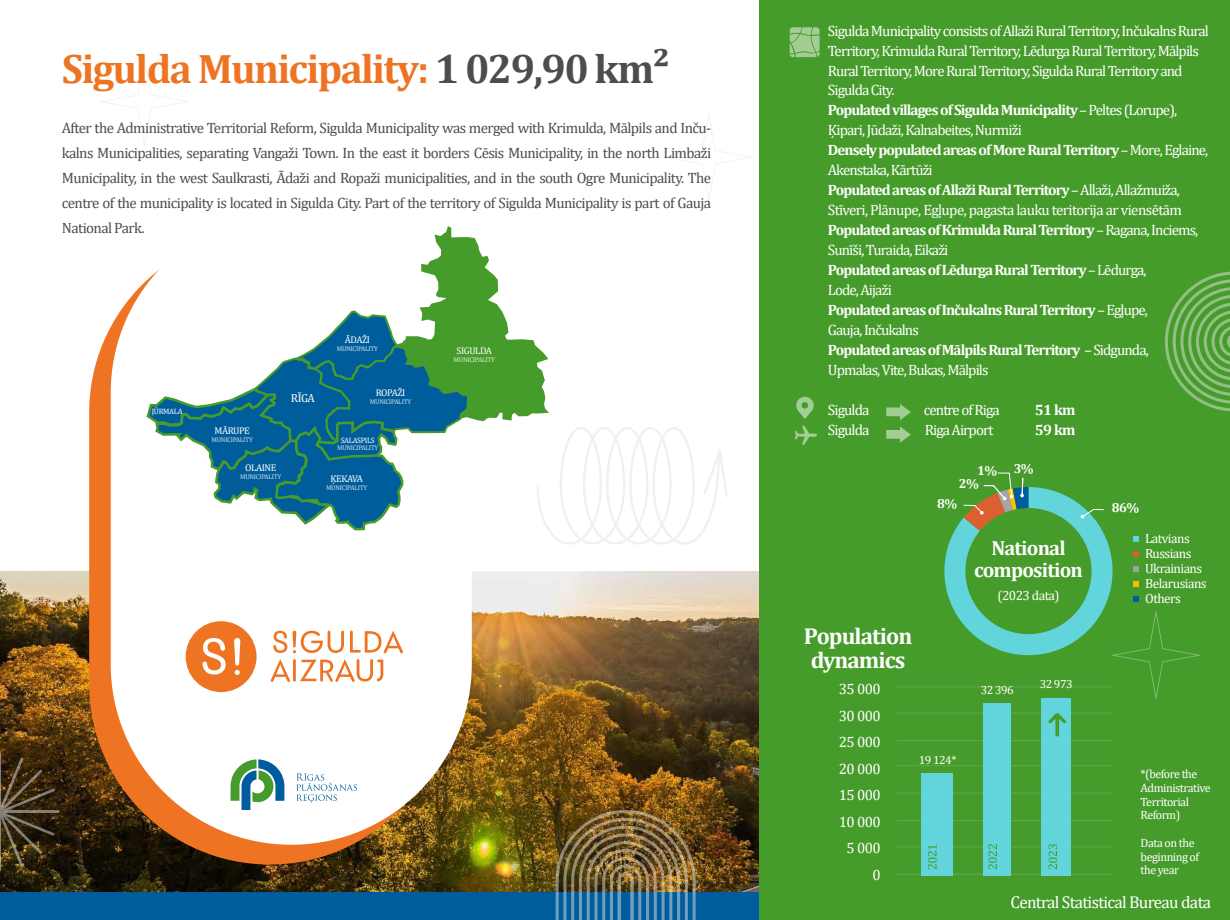
<style>
.page{position:relative;width:1230px;height:920px;background:#fff}
.page>*{position:absolute;margin:0;border:0;box-sizing:border-box;transform-origin:0 0}
.t1{font:700 41.38px "Cambria";letter-spacing:-.04em;color:#ee7423}
.t2{font:700 23.12px/23.8px "Cambria";letter-spacing:-.04em;color:#fff}
.t3{font:700 20.5px/22.2px "Cambria";letter-spacing:-.04em;color:#fff;text-align:center}
.t4{font:17.12px "Cambria";letter-spacing:-.04em;color:#fff}
.t5{font:15px/20px "Cambria";letter-spacing:-.06em;color:#fff}
.t6{font:15px/25px "Cambria";letter-spacing:-.04em;color:#4d4d4d;text-align:justify}
.t7{font:15px/26.5px "Cambria";letter-spacing:-.04em;color:#fff;text-align:right}
.t8{font:700 15px/20px "Cambria";letter-spacing:-.04em;color:#fff}
.t9{font:13.38px/15px "Cambria";letter-spacing:-.04em;color:#fff}
.t10{font:700 13.12px "Cambria";color:#fff}
.t11{font:12px/13.8px "Cambria";letter-spacing:-.04em;color:#fff}
.t12{font:11.88px "Cambria";letter-spacing:-.04em;color:#fff}
.t13{font:11.75px "Cambria";color:#fff}
.t14{font:9.75px "Cambria";letter-spacing:-.04em;color:#fff}
.t15{font:7.75px "Cambria";letter-spacing:-.04em;color:#fff}
.t16{font:6.88px "Cambria";letter-spacing:-.04em;color:rgb(255 255 255/.8)}
.s1{color:#4d4d4d}
.s2{font-weight:700}
</style>
<div class="page">
<img style="left:0;top:572px;width:759px;height:320px">
<div style="left:0;top:892px;width:1230px;height:28px;background:#005d9d"></div>
<div style="left:89px;top:232px;width:361px;height:633px;background:#ee7423;border-radius:181px"></div>
<div style="left:111px;top:212px;width:361px;height:633px;background:#fff;border-radius:181px"></div>
<svg style="left:230px;top:759px;width:55px;height:51px"></svg>
<svg style="left:296px;top:773px;width:61px;height:30px"></svg>
<svg style="left:273px;top:631px;width:130px;height:22px"></svg>
<svg style="left:271px;top:659px;width:112px;height:23px"></svg>
<svg style="left:186px;top:621px;width:71px;height:71px"></svg>
<div style="left:759px;top:0;width:471px;height:920px;background:#469c2a"></div>
<svg style="left:144px;top:226px;width:584px;height:318px"></svg>
<img style="left:556px;top:810px;width:140px;height:110px">
<svg style="left:1165px;top:272px;width:65px;height:140px"></svg>
<svg style="left:666px;top:115px;width:86px;height:85px"></svg>
<svg style="left:101px;top:58px;width:87px;height:87px"></svg>
<hr style="left:0;top:753px;width:1px;height:118px;background:#e1e1e1">
<hr style="left:0;top:811px;width:59px;height:2px;background:#e1e1e1">
<svg style="left:0;top:757px;width:55px;height:110px"></svg>
<svg style="left:796px;top:397px;width:18px;height:22px"></svg>
<svg style="left:795px;top:426px;width:22px;height:19px"></svg>
<svg style="left:886px;top:404px;width:25px;height:16px"></svg>
<svg style="left:886px;top:426px;width:25px;height:17px"></svg>
<svg style="left:790px;top:27px;width:30px;height:30px"></svg>
<svg style="left:944px;top:472px;width:257px;height:228px"></svg>
<hr style="left:896px;top:874px;width:216px;height:1px;background:#c7c7c7">
<hr style="left:896px;top:846px;width:216px;height:2px;background:#c7c7c7">
<hr style="left:896px;top:820px;width:216px;height:1px;background:#c7c7c7">
<hr style="left:896px;top:792px;width:216px;height:2px;background:#c7c7c7">
<hr style="left:896px;top:765px;width:216px;height:1px;background:#c7c7c7">
<hr style="left:896px;top:740px;width:216px;height:1px;background:#c7c7c7">
<hr style="left:896px;top:712px;width:216px;height:2px;background:#c7c7c7">
<hr style="left:896px;top:686px;width:216px;height:2px;background:#c7c7c7">
<div style="left:921px;top:774px;width:31px;height:102px;background:#61d5db"></div>
<div style="left:984px;top:704px;width:27px;height:172px;background:#61d5db"></div>
<div style="left:1041px;top:699px;width:30px;height:177px;background:#61d5db"></div>
<svg style="left:1048px;top:713px;width:18px;height:23px"></svg>
<svg style="left:928px;top:845px;width:9px;height:24px"></svg>
<svg style="left:988px;top:844px;width:9px;height:25px"></svg>
<svg style="left:1048px;top:844px;width:9px;height:25px"></svg>
<h1 class="t1" style="left:62px;top:40px;width:610px">Sigulda Municipality: <span class="s1">1 029,90 km²</span></h1>
<p class="t6" style="left:62px;top:115px;width:651px">After the Administrative Territorial Reform, Sigulda Municipality was merged with Krimulda, Mālpils and Inču&shy;kalns Municipalities, separating Vangaži Town. In the east it borders Cēsis Municipality, in the north Limbaži Municipality, in the west Saulkrasti, Ādaži and Ropaži municipalities, and in the south Ogre Municipality. The centre of the municipality is located in Sigulda City. Part of the territory of Sigulda Municipality is part of Gauja National Park.</p>
<p class="t15" style="left:152px;top:407px;width:32px">JŪRMALA</p>
<p class="t13" style="left:291px;top:391px;width:26px">RĪGA</p>
<p class="t14" style="left:345px;top:334px;width:27px">ĀDAŽI</p>
<p class="t16" style="left:337px;top:345px;width:43px">MUNICIPALITY</p>
<p class="t14" style="left:457px;top:345px;width:37px">SIGULDA</p>
<p class="t16" style="left:454px;top:356px;width:43px">MUNICIPALITY</p>
<p class="t14" style="left:376px;top:387px;width:31px">ROPAŽI</p>
<p class="t16" style="left:370px;top:397px;width:43px">MUNICIPALITY</p>
<p class="t14" style="left:215px;top:425px;width:37px">MĀRUPE</p>
<p class="t16" style="left:212px;top:435px;width:43px">MUNICIPALITY</p>
<p class="t14" style="left:245px;top:462px;width:33px">OLAINE</p>
<p class="t16" style="left:240px;top:473px;width:43px">MUNICIPALITY</p>
<p class="t14" style="left:330px;top:473px;width:34px">ĶEKAVA</p>
<p class="t16" style="left:326px;top:484px;width:43px">MUNICIPALITY</p>
<p class="t15" style="left:341px;top:435px;width:35px">SALASPILS</p>
<p class="t16" style="left:337px;top:444px;width:43px">MUNICIPALITY</p>
<p class="t5" style="left:828px;top:20px;width:383px">Sigulda Municipality consists of Allaži Rural Territory, Inčukalns Rural Territory, Krimulda Rural Territory, Lēdurga Rural Territory, Mālpils Rural Territory, More Rural Territory, Sigulda Rural Territory and Sigulda City.<br><span class="s2">Populated villages of Sigulda Municipality</span> – Peltes (Lorupe), Ķipari, Jūdaži, Kalnabeites, Nurmiži<br><span class="s2">Densely populated areas of More Rural Territory</span> – More, Eglaine, Akenstaka, Kārtūži<br><span class="s2">Populated areas of Allaži Rural Territory</span> – Allaži, Allažmuiža, Stīveri, Plānupe, Egļupe, pagasta lauku teritorija ar viensētām <span class="s2">Populated areas of Krimulda Rural Territory</span> – Ragana, Inciems, Sunīši, Turaida, Eikaži<br><span class="s2">Populated areas of Lēdurga Rural Territory</span> – Lēdurga,<br>Lode, Aijaži<br><span class="s2">Populated areas of Inčukalns Rural Territory</span> – Egļupe,<br>Gauja, Inčukalns<br><span class="s2">Populated areas of Mālpils Rural Territory</span> – Sidgunda,<br>Upmalas, Vite, Bukas, Mālpils</p>
<p class="t5" style="left:828px;top:400px;width:43px">Sigulda</p>
<p class="t5" style="left:924px;top:400px;width:78px">centre of Riga</p>
<p class="t5" style="left:828px;top:420px;width:43px">Sigulda</p>
<p class="t5" style="left:925px;top:420px;width:70px">Riga Airport</p>
<p class="t8" style="left:1035px;top:399px;width:42px">51 km<br>59 km</p>
<p class="t10" style="left:977px;top:460px;width:58px">1% 3%</p>
<p class="t10" style="left:959px;top:475px;width:22px">2%</p>
<p class="t10" style="left:937px;top:495px;width:22px">8%</p>
<p class="t10" style="left:1112px;top:499px;width:29px">86%</p>
<h2 class="t2" style="left:804px;top:623px;width:110px">Population dynamics</h2>
<p class="t7" style="left:839px;top:676px;width:43px">35 000<br>30 000<br>25 000<br>20 000<br>15 000<br>10 000<br>5 000<br>0</p>
<p class="t12" style="left:919px;top:753px;width:39px">19 124*</p>
<h3 class="t3" style="left:974px;top:536px;width:110px">National composition</h3>
<p class="t9" style="left:997px;top:588px;width:64px">(2023 data)</p>
<p class="t12" style="left:981px;top:683px;width:34px">32 396</p>
<p class="t12" style="left:1040px;top:677px;width:34px">32 973</p>
<p class="t9" style="left:1145px;top:531px;width:63px">Latvians<br>Russians<br>Ukrainians<br>Belarusians<br>Others</p>
<p class="t11" style="left:1141px;top:767px;width:72px">*(before the<br>Administrative<br>Territorial<br>Reform)</p>
<p class="t11" style="left:1141px;top:836px;width:60px">Data on the beginning of the year</p>
<p class="t4" style="left:1010px;top:892px;width:202px">Central Statistical Bureau data</p>
</div>
